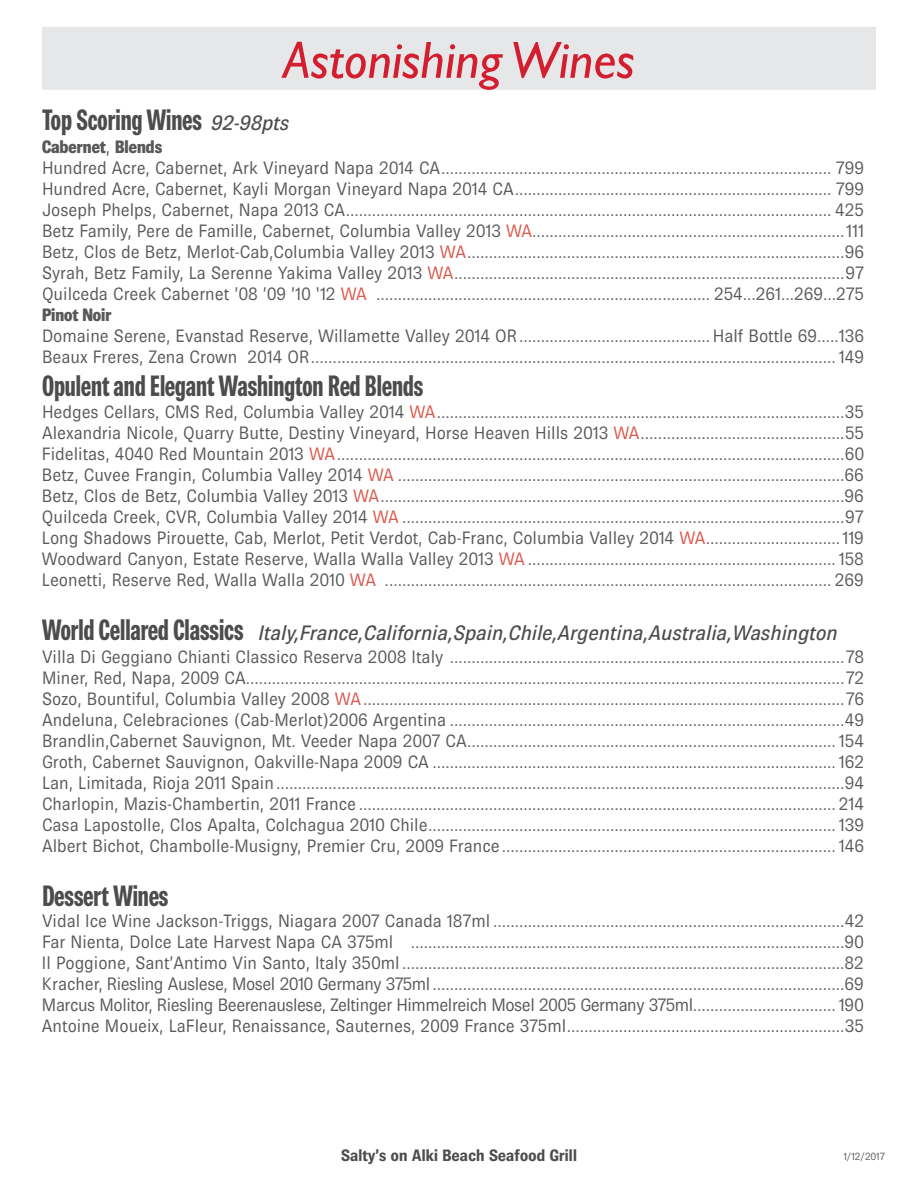
<style>
.page{position:relative;width:918px;height:1188px;background:#fff}
.page>*{position:absolute;margin:0;border:0;box-sizing:border-box;transform-origin:0 0}
.t1{font:italic 52.5px "Gill Sans Std";color:#d21e2f}
.t2{font:800 condensed 30px "Brown";color:#4b4c4d}
.t3{font:italic 21px "Brown";letter-spacing:-.005em;color:#4b4c4d}
.t4{font:300 18px/21px "Brown";color:#57585a;text-align:justify}
.t5{font:700 16.5px "Brown";letter-spacing:-.025em;color:#4b4c4d}
.t6{font:300 10.5px "Brown";color:#57585a}
.s1{font-weight:400;font-style:italic;font-stretch:normal;font-size:21px}
.s2{font-weight:800}
.s3{color:#db564a}
.s4{font-weight:800;font-style:normal;font-stretch:condensed;font-size:30px}
</style>
<div class="page">
<div style="left:42px;top:27px;width:834px;height:63px;background:#e6e7e9"></div>
<h1 class="t1" style="left:283px;top:30px;width:353px">Astonishing Wines</h1>
<h2 class="t2" style="left:42px;top:103px;width:249px">Top Scoring Wines <span class="s1">92-98pts</span></h2>
<p class="t4" style="left:42px;top:136px;width:824px;text-align:left"><span class="s2">Cabernet</span>, <span class="s2">Blends<br></span>Hundred Acre, Cabernet, Ark Vineyard Napa 2014 CA.......................................................................................... 799<br>Hundred Acre, Cabernet, Kayli Morgan Vineyard Napa 2014 CA......................................................................... 799<br>Joseph Phelps, Cabernet, Napa 2013 CA................................................................................................................ 425<br>Betz Family, Pere de Famille, Cabernet, Columbia Valley 2013 <span class="s3">WA</span>........................................................................111<br>Betz, Clos de Betz, Merlot-Cab,Columbia Valley 2013 <span class="s3">WA</span>.......................................................................................96<br>Syrah, Betz Family, La Serenne Yakima Valley 2013 <span class="s3">WA</span>..........................................................................................97<br>Quilceda Creek Cabernet ’08 ’09 ’10 ‘12 <span class="s3">WA</span> ............................................................................. 254...261...269...275<br><span class="s2">Pinot Noir</span></p>
<p class="t4" style="left:42px;top:325px;width:824px">Domaine Serene, Evanstad Reserve, Willamette Valley 2014 OR............................................Half Bottle 69.....136<br>Beaux Freres, Zena Crown 2014 OR......................................................................................................................... 149</p>
<h2 class="t2" style="left:42px;top:369px;width:383px">Opulent and Elegant Washington Red Blends</h2>
<p class="t4" style="left:42px;top:401px;width:824px">Hedges Cellars, CMS Red, Columbia Valley 2014 <span class="s3">WA</span>..............................................................................................35<br>Alexandria Nicole, Quarry Butte, Destiny Vineyard, Horse Heaven Hills 2013 <span class="s3">WA</span>...............................................55<br>Fidelitas, 4040 Red Mountain 2013 <span class="s3">WA</span>.....................................................................................................................60<br>Betz, Cuvee Frangin, Columbia Valley 2014 <span class="s3">WA</span> .......................................................................................................66<br>Betz, Clos de Betz, Columbia Valley 2013 <span class="s3">WA</span>...........................................................................................................96<br>Quilceda Creek, CVR, Columbia Valley 2014 <span class="s3">WA</span> ......................................................................................................97<br>Long Shadows Pirouette, Cab, Merlot, Petit Verdot, Cab-Franc, Columbia Valley 2014 <span class="s3">WA</span>...............................119<br>Woodward Canyon, Estate Reserve, Walla Walla Valley 2013 <span class="s3">WA</span> ....................................................................... 158<br>Leonetti, Reserve Red, Walla Walla 2010 <span class="s3">WA</span> ....................................................................................................... 269</p>
<p class="t3" style="left:42px;top:621px;width:797px"><span class="s4">World Cellared Classics</span> Italy,France,California,Spain,Chile,Argentina,Australia,Washington</p>
<p class="t4" style="left:42px;top:646px;width:824px">Villa Di Geggiano Chianti Classico Reserva 2008 Italy ...........................................................................................78<br>Miner, Red, Napa, 2009 CA..........................................................................................................................................72<br>Sozo, Bountiful, Columbia Valley 2008 <span class="s3">WA</span>...............................................................................................................76<br>Andeluna, Celebraciones (Cab-Merlot)2006 Argentina ...........................................................................................49<br>Brandlin,Cabernet Sauvignon, Mt. Veeder Napa 2007 CA..................................................................................... 154<br>Groth, Cabernet Sauvignon, Oakville-Napa 2009 CA ............................................................................................. 162<br>Lan, Limitada, Rioja 2011 Spain...................................................................................................................................94<br>Charlopin, Mazis-Chambertin, 2011 France .............................................................................................................. 214<br>Casa Lapostolle, Clos Apalta, Colchagua 2010 Chile.............................................................................................. 139<br>Albert Bichot, Chambolle-Musigny, Premier Cru, 2009 France............................................................................. 146</p>
<h2 class="t2" style="left:42px;top:879px;width:128px">Dessert Wines</h2>
<p class="t4" style="left:42px;top:910px;width:824px">Vidal Ice Wine Jackson-Triggs, Niagara 2007 Canada 187ml .................................................................................42<br>Far Nienta, Dolce Late Harvest Napa CA 375ml ....................................................................................................90<br>Il Poggione, Sant’Antimo Vin Santo, Italy 350ml ......................................................................................................82<br>Kracher, Riesling Auslese, Mosel 2010 Germany 375ml...............................................................................................69<br>Marcus Molitor, Riesling Beerenauslese, Zeltinger Himmelreich Mosel 2005 Germany 375ml................................. 190<br>Antoine Moueix, LaFleur, Renaissance, Sauternes, 2009 France 375ml................................................................35</p>
<p class="t5" style="left:341px;top:1146px;width:238px">Salty’s on Alki Beach Seafood Grill</p>
<p class="t6" style="left:843px;top:1151px;width:43px">1/12/2017</p>
</div>
